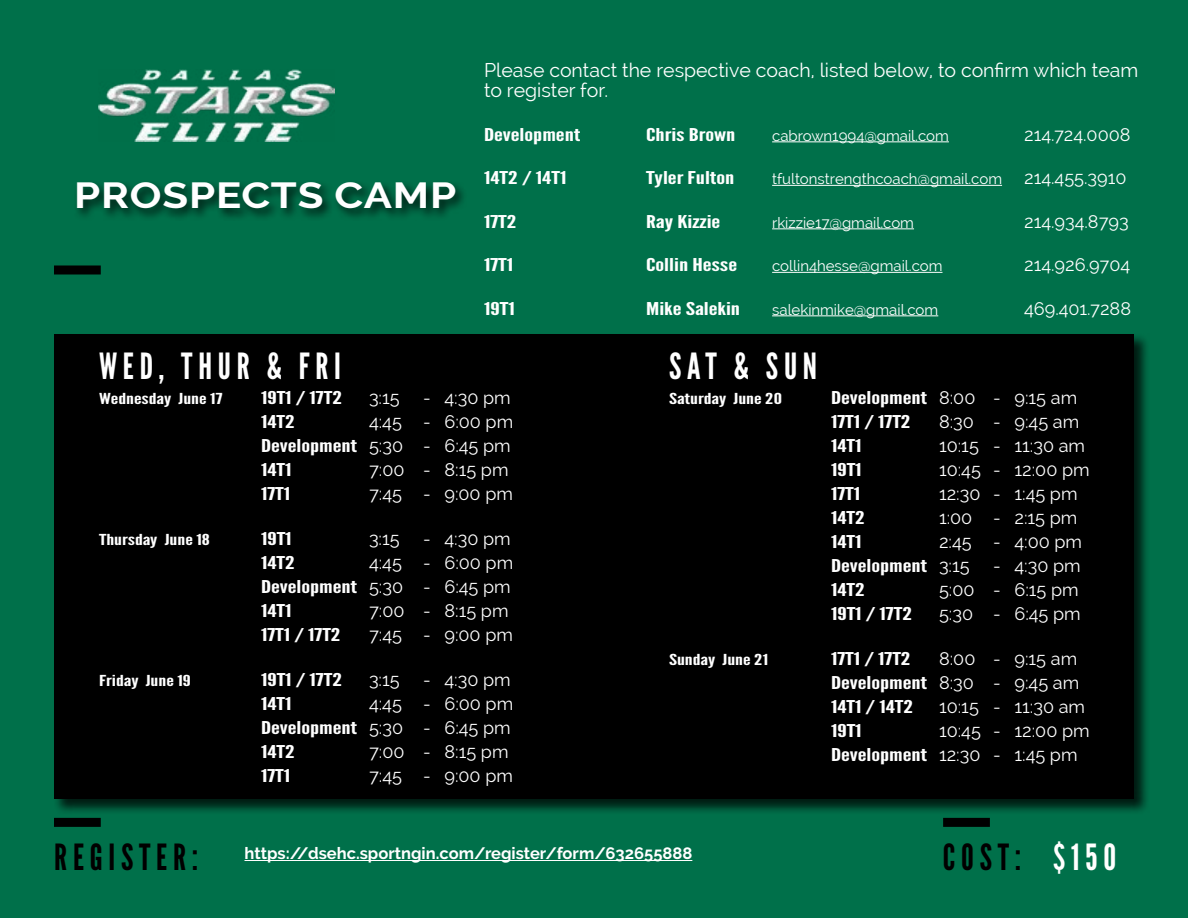
<style>
.page{position:relative;width:1188px;height:918px;background:#00704a}
.page>*{position:absolute;margin:0;border:0;box-sizing:border-box;transform-origin:0 0}
.t1{font:700 36.15px "Raleway";letter-spacing:.02em;color:#fff;scale:1.16 1}
.t2{font:36px "League Gothic";letter-spacing:.16em;color:#fff}
.t3{font:36px "League Gothic";letter-spacing:.16em;color:#000}
.t4{font:19.5px/20.4px "Raleway";color:#fff}
.t5{font:18px/24px "Raleway";color:#fff}
.t6{font:17.7px/24px "League Gothic";color:#fff;scale:1.55 1}
.t7{font:700 16.5px "Raleway";color:#fff}
.t8{font:15.15px "League Gothic";color:#fff;scale:1.55 1}
.t9{font:15px "Raleway";color:#fff}
.s1{font-size:18px}
.s2{font-family:"Raleway";font-size:18px}
.s3{font-family:"League Gothic";font-size:17.7px}
</style>
<div class="page">
<div style="left:54px;top:818px;width:47px;height:9px;background:#000"></div>
<div style="left:54px;top:334px;width:1096px;height:481px;background:#000;opacity:.75"></div>
<div style="left:54px;top:334px;width:1080px;height:465px;background:#000"></div>
<div style="left:74px;top:180px;width:394px;height:41px;background:#000;opacity:.75"></div>
<div style="left:54px;top:266px;width:47px;height:8px;background:#000"></div>
<img style="left:99px;top:70px;width:235px;height:72px">
<div style="left:943px;top:818px;width:47px;height:9px;background:#000"></div>
<hr style="left:772px;top:141px;width:177px;height:1px;background:#fff">
<hr style="left:772px;top:185px;width:230px;height:1px;background:#fff">
<hr style="left:772px;top:228px;width:142px;height:1px;background:#fff">
<hr style="left:772px;top:272px;width:170px;height:1px;background:#fff">
<hr style="left:772px;top:315px;width:166px;height:1px;background:#fff">
<hr style="left:244px;top:860px;width:448px;height:1px;background:#fff">
<h1 class="t1" style="left:74px;top:175px;width:331px">PROSPECTS CAMP</h1>
<p class="t4" style="left:484px;top:60px;width:656px">Please contact the respective coach, listed below, to confirm which team to register for.</p>
<p class="t6" style="left:484px;top:123px;width:64px">Development</p>
<p class="t6" style="left:646px;top:123px;width:59px">Chris Brown</p>
<p class="t9" style="left:772px;top:127px;width:178px">cabrown1994@gmail.com</p>
<p class="t5" style="left:1024px;top:122px;width:108px">214.724.0008</p>
<p class="t6" style="left:484px;top:166px;width:55px">14T2 / 14T1</p>
<p class="t6" style="left:646px;top:166px;width:58px">Tyler Fulton</p>
<p class="t9" style="left:772px;top:170px;width:356px">tfultonstrengthcoach@gmail.com <span class="s1">214.455.3910</span></p>
<p class="t6" style="left:484px;top:210px;width:23px">17T2</p>
<p class="t6" style="left:646px;top:210px;width:49px">Ray Kizzie</p>
<p class="t9" style="left:772px;top:214px;width:143px">rkizzie17@gmail.com</p>
<p class="t5" style="left:1024px;top:209px;width:106px">214.934.8793</p>
<p class="t6" style="left:484px;top:253px;width:20px">17T1</p>
<p class="t6" style="left:646px;top:253px;width:60px">Collin Hesse</p>
<p class="t9" style="left:772px;top:257px;width:172px">collin4hesse@gmail.com</p>
<p class="t5" style="left:1024px;top:253px;width:108px">214.926.9704</p>
<p class="t6" style="left:484px;top:297px;width:21px">19T1</p>
<p class="t6" style="left:646px;top:297px;width:62px">Mike Salekin</p>
<p class="t9" style="left:772px;top:301px;width:168px">salekinmike@gmail.com</p>
<p class="t5" style="left:1024px;top:296px;width:108px">469.401.7288</p>
<h2 class="t2" style="left:99px;top:345px;width:243px">WED, THUR &amp; FRI</h2>
<p class="t8" style="left:99px;top:390px;width:81px">Wednesday June 17</p>
<p class="t6" style="left:261px;top:386px;width:54px">19T1 / 17T2</p>
<p class="t5" style="left:369px;top:386px;width:32px">3:15</p>
<p class="t5" style="left:423px;top:386px;width:89px">- 4:30 pm</p>
<p class="t6" style="left:261px;top:410px;width:23px">14T2</p>
<p class="t5" style="left:369px;top:410px;width:146px">4:45 - 6:00 pm</p>
<p class="t6" style="left:261px;top:434px;width:163px">Development <span class="s2">5:30 - 6:45 pm<br></span>14T1</p>
<p class="t5" style="left:369px;top:458px;width:141px">7:00 - 8:15 pm</p>
<p class="t6" style="left:261px;top:482px;width:20px">17T1</p>
<p class="t5" style="left:369px;top:482px;width:145px">7:45 - 9:00 pm</p>
<p class="t8" style="left:99px;top:531px;width:73px">Thursday June 18</p>
<p class="t6" style="left:261px;top:527px;width:21px">19T1</p>
<p class="t5" style="left:369px;top:527px;width:32px">3:15</p>
<p class="t5" style="left:423px;top:527px;width:89px">- 4:30 pm</p>
<p class="t6" style="left:261px;top:551px;width:23px">14T2</p>
<p class="t5" style="left:369px;top:551px;width:146px">4:45 - 6:00 pm</p>
<p class="t6" style="left:261px;top:575px;width:163px">Development <span class="s2">5:30 - 6:45 pm<br></span>14T1</p>
<p class="t5" style="left:369px;top:599px;width:141px">7:00 - 8:15 pm</p>
<p class="t6" style="left:261px;top:623px;width:53px">17T1 / 17T2</p>
<p class="t5" style="left:369px;top:623px;width:145px">7:45 - 9:00 pm</p>
<p class="t8" style="left:99px;top:672px;width:61px">Friday June 19</p>
<p class="t6" style="left:261px;top:668px;width:54px">19T1 / 17T2</p>
<p class="t5" style="left:369px;top:668px;width:32px">3:15</p>
<p class="t5" style="left:423px;top:668px;width:89px">- 4:30 pm</p>
<p class="t6" style="left:261px;top:692px;width:21px">14T1</p>
<p class="t5" style="left:369px;top:692px;width:146px">4:45 - 6:00 pm</p>
<p class="t6" style="left:261px;top:716px;width:163px">Development <span class="s2">5:30 - 6:45 pm<br></span>14T2</p>
<p class="t5" style="left:369px;top:740px;width:141px">7:00 - 8:15 pm</p>
<p class="t6" style="left:261px;top:764px;width:20px">17T1</p>
<p class="t5" style="left:369px;top:764px;width:145px">7:45 - 9:00 pm</p>
<h2 class="t2" style="left:669px;top:345px;width:150px">SAT &amp; SUN</h2>
<p class="t8" style="left:669px;top:390px;width:74px">Saturday June 20</p>
<p class="t6" style="left:831px;top:386px;width:160px">Development <span class="s2">8:00 - 9:15 am<br></span>17T1 / 17T2</p>
<p class="t5" style="left:939px;top:410px;width:142px">8:30 - 9:45 am</p>
<p class="t6" style="left:831px;top:434px;width:21px">14T1</p>
<p class="t5" style="left:939px;top:434px;width:148px">10:15 - 11:30 am</p>
<p class="t6" style="left:831px;top:458px;width:21px">19T1</p>
<p class="t5" style="left:939px;top:458px;width:152px">10:45 - 12:00 pm</p>
<p class="t6" style="left:831px;top:482px;width:20px">17T1</p>
<p class="t5" style="left:939px;top:482px;width:140px">12:30 - 1:45 pm</p>
<p class="t6" style="left:831px;top:506px;width:23px">14T2</p>
<p class="t5" style="left:939px;top:506px;width:140px">1:00 - 2:15 pm</p>
<p class="t6" style="left:831px;top:530px;width:21px">14T1</p>
<p class="t5" style="left:939px;top:530px;width:145px">2:45 - 4:00 pm</p>
<p class="t6" style="left:831px;top:554px;width:91px">Development <span class="s2">3:15</span></p>
<p class="t5" style="left:993px;top:554px;width:89px">- 4:30 pm</p>
<p class="t6" style="left:831px;top:578px;width:23px">14T2</p>
<p class="t5" style="left:939px;top:578px;width:141px">5:00 - 6:15 pm</p>
<p class="t6" style="left:831px;top:602px;width:54px">19T1 / 17T2</p>
<p class="t5" style="left:939px;top:602px;width:143px">5:30 - 6:45 pm</p>
<p class="t8" style="left:669px;top:651px;width:65px">Sunday June 21</p>
<p class="t6" style="left:831px;top:647px;width:53px">17T1 / 17T2</p>
<p class="t5" style="left:939px;top:647px;width:140px">8:00 - 9:15 am</p>
<p class="t6" style="left:831px;top:671px;width:162px">Development <span class="s2">8:30 - 9:45 am<br></span>14T1 / 14T2</p>
<p class="t5" style="left:939px;top:695px;width:148px">10:15 - 11:30 am</p>
<p class="t6" style="left:831px;top:719px;width:21px">19T1</p>
<p class="t5" style="left:831px;top:719px;width:260px;text-indent:108px">10:45 - 12:00 pm<br><span class="s3">Development</span> 12:30 - 1:45 pm</p>
<h2 class="t3" style="left:54px;top:836px;width:146px">REGISTER:</h2>
<p class="t7" style="left:244px;top:844px;width:449px">https://dsehc.sportngin.com/register/form/632655888</p>
<h2 class="t3" style="left:943px;top:836px;width:80px">COST:</h2>
<h2 class="t2" style="left:1053px;top:836px;width:64px">$150</h2>
</div>
